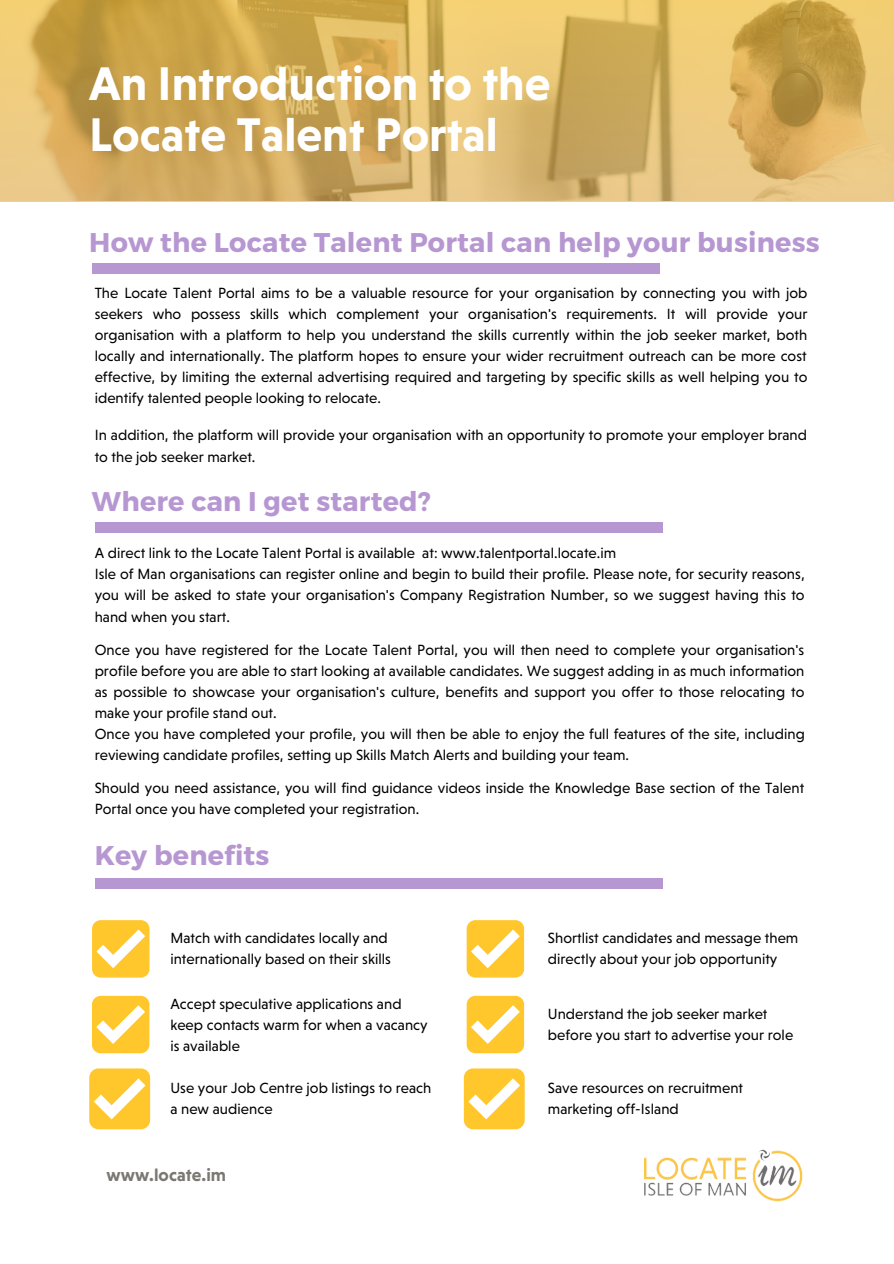
<style>
.page{position:relative;width:894px;height:1264px;background:#fff}
.page>*{position:absolute;margin:0;border:0;box-sizing:border-box;transform-origin:0 0}
.t1{font:700 48px "Niveau Grotesk";color:#fff}
.t2{font:700 27px "Montserrat";letter-spacing:.01em;color:#b797d2}
.t3{font:700 18px "Niveau Grotesk";letter-spacing:.005em;color:#7a7872}
.t4{font:15px/21px "Niveau Grotesk";letter-spacing:.005em;color:#000}
</style>
<div class="page">
<div style="left:92px;top:263px;width:567px;height:10px;background:#b797d2"></div>
<div style="left:95px;top:522px;width:567px;height:10px;background:#b797d2"></div>
<div style="left:95px;top:878px;width:567px;height:10px;background:#b797d2"></div>
<div style="left:92px;top:920px;width:57px;height:57px;background:#ffc72c;border-radius:9px"></div>
<svg style="left:96px;top:929px;width:49px;height:39px"></svg>
<div style="left:466px;top:920px;width:58px;height:57px;background:#ffc72c;border-radius:9px"></div>
<svg style="left:471px;top:929px;width:48px;height:39px"></svg>
<div style="left:92px;top:995px;width:57px;height:58px;background:#ffc72c;border-radius:9px"></div>
<svg style="left:96px;top:1005px;width:49px;height:38px"></svg>
<div style="left:466px;top:995px;width:58px;height:58px;background:#ffc72c;border-radius:9px"></div>
<svg style="left:471px;top:1005px;width:48px;height:38px"></svg>
<div style="left:89px;top:1068px;width:61px;height:61px;background:#ffc72c;border-radius:9px"></div>
<svg style="left:94px;top:1078px;width:51px;height:41px"></svg>
<div style="left:463px;top:1068px;width:61px;height:61px;background:#ffc72c;border-radius:9px"></div>
<svg style="left:468px;top:1078px;width:52px;height:41px"></svg>
<img style="left:644px;top:1149px;width:159px;height:53px">
<svg style="left:0;top:0;width:893px;height:201px;background:#d6b161"></svg>
<p class="t1" style="left:89px;top:55px;width:462px">An Introduction to the</p>
<p class="t1" style="left:89px;top:107px;width:410px">Locate Talent Portal</p>
<p class="t2" style="left:89px;top:225px;width:731px">How the Locate Talent Portal can help your business</p>
<p class="t4" style="left:95px;top:282px;width:714px;text-align:justify">The Locate Talent Portal aims to be a valuable resource for your organisation by connecting you with job seekers who possess skills which complement your organisation's requirements. It will provide your organisation with a platform to help you understand the skills currently within the job seeker market, both locally and internationally. The platform hopes to ensure your wider recruitment outreach can be more cost effective, by limiting the external advertising required and targeting by specific skills as well helping you to identify talented people looking to relocate.</p>
<p class="t4" style="left:95px;top:425px;width:713px">In addition, the platform will provide your organisation with an opportunity to promote your employer brand to the job seeker market.</p>
<p class="t2" style="left:92px;top:484px;width:340px">Where can I get started?</p>
<p class="t4" style="left:95px;top:542px;width:523px">A direct link to the Locate Talent Portal is available at: www.talentportal.locate.im</p>
<p class="t4" style="left:95px;top:563px;width:711px;text-align:justify">Isle of Man organisations can register online and begin to build their profile. Please note, for security reasons, you will be asked to state your organisation's Company Registration Number, so we suggest having this to hand when you start.</p>
<p class="t4" style="left:95px;top:639px;width:711px;text-align:justify">Once you have registered for the Locate Talent Portal, you will then need to complete your organisation's profile before you are able to start looking at available candidates. We suggest adding in as much information as possible to showcase your organisation's culture, benefits and support you offer to those relocating to make your profile stand out.</p>
<p class="t4" style="left:95px;top:723px;width:711px">Once you have completed your profile, you will then be able to enjoy the full features of the site, including reviewing candidate profiles, setting up Skills Match Alerts and building your team.</p>
<p class="t4" style="left:95px;top:777px;width:710px">Should you need assistance, you will find guidance videos inside the Knowledge Base section of the Talent<br>Portal once you have completed your registration.</p>
<p class="t2" style="left:95px;top:838px;width:176px">Key benefits</p>
<p class="t4" style="left:170px;top:927px;width:222px">Match with candidates locally and internationally based on their skills</p>
<p class="t4" style="left:547px;top:927px;width:252px">Shortlist candidates and message them directly about your job opportunity</p>
<p class="t4" style="left:170px;top:993px;width:259px">Accept speculative applications and keep contacts warm for when a vacancy is available</p>
<p class="t4" style="left:547px;top:1003px;width:247px">Understand the job seeker market before you start to advertise your role</p>
<p class="t4" style="left:170px;top:1077px;width:262px">Use your Job Centre job listings to reach a new audience</p>
<p class="t4" style="left:547px;top:1077px;width:197px">Save resources on recruitment marketing off-Island</p>
<p class="t3" style="left:106px;top:1164px;width:121px">www.locate.im</p>
</div>
